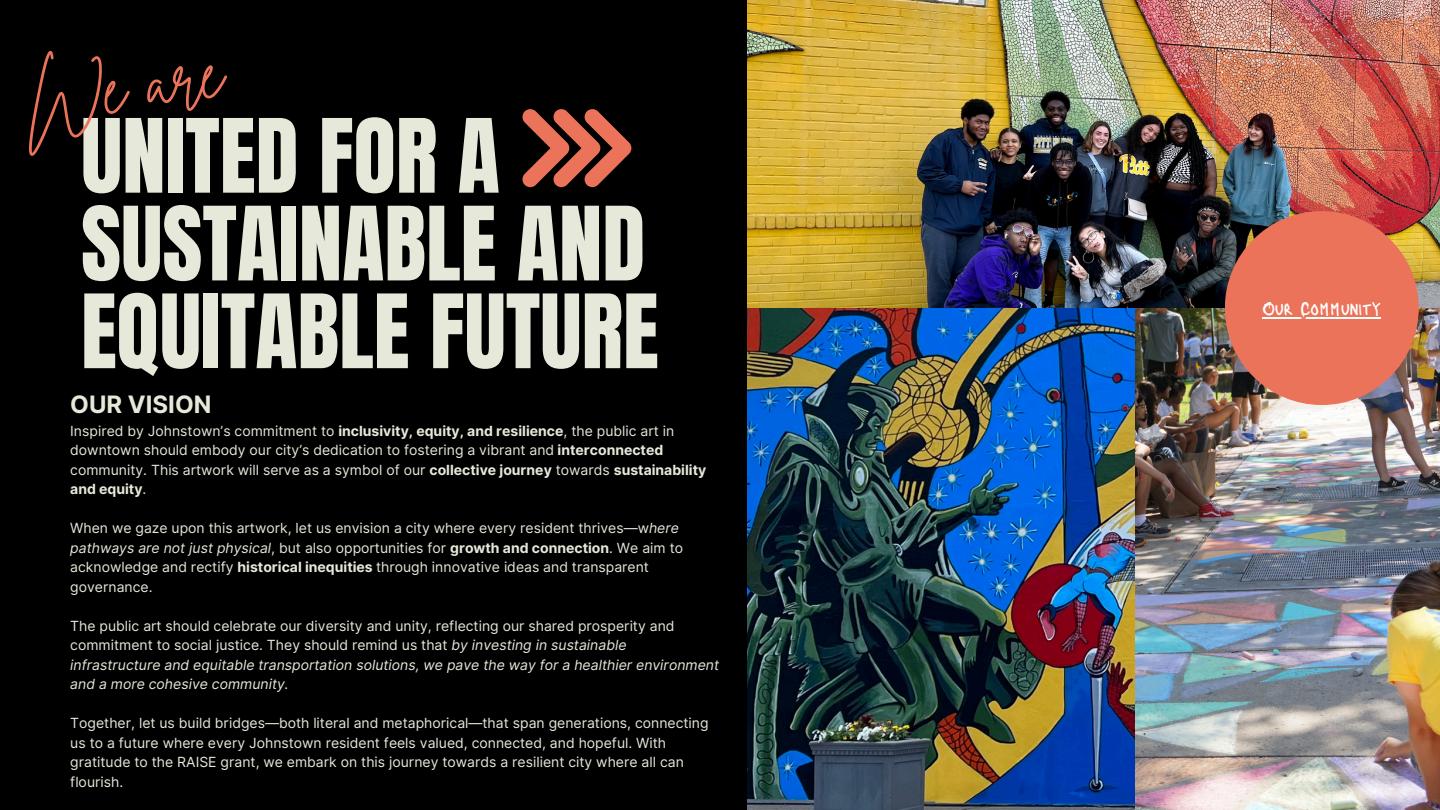
<style>
.page{position:relative;width:1440px;height:810px;background:#000}
.page>*{position:absolute;margin:0;border:0;box-sizing:border-box;transform-origin:0 0}
.t1{font:87px/87.8px "Anton";color:#e6e8da}
.t2{font:72px "Brittany Signature";color:#eb735a}
.t3{font:700 24px "Inter";color:#e6e8da}
.t4{font:18px "Lacquer";color:#fff}
.t5{font:14px/19.5px "Inter";color:#e6e8da}
.t6{font:italic 14px/19.5px "Inter";color:#e6e8da}
.s1{font-weight:700}
.s2{font-style:italic}
.s3{font-style:normal}
</style>
<div class="page">
<img style="left:748px;top:0;width:692px;height:308px">
<img style="left:1135px;top:308px;width:305px;height:502px">
<svg style="left:522px;top:109px;width:110px;height:78px"></svg>
<div style="left:1225px;top:211px;width:194px;height:194px;background:#eb735a;border-radius:50%"></div>
<hr style="left:1262px;top:317px;width:119px;height:1px;background:#fff">
<img style="left:748px;top:308px;width:387px;height:502px">
<p class="t2" style="left:14px;top:56px;width:204px;rotate:-9deg">We are</p>
<h2 class="t1" style="left:81px;top:114px;width:579px">UNITED FOR A<br>SUSTAINABLE AND<br>EQUITABLE FUTURE</h2>
<h4 class="t3" style="left:70px;top:390px;width:143px">OUR VISION</h4>
<p class="t5" style="left:70px;top:421px;width:638px">Inspired by Johnstown’s commitment to <span class="s1">inclusivity, equity, and resilience</span>, the public art in downtown should embody our city’s dedication to fostering a vibrant and <span class="s1">interconnected </span>community. This artwork will serve as a symbol of our <span class="s1">collective journey</span> towards <span class="s1">sustainability and equity</span>.</p>
<p class="t5" style="left:70px;top:518px;width:614px">When we gaze upon this artwork, let us envision a city where every resident thrives—w<span class="s2">here pathways are not just physical</span>, but also opportunities for <span class="s1">growth and connection</span>. We aim to acknowledge and rectify <span class="s1">historical inequities</span> through innovative ideas and transparent governance.</p>
<p class="t6" style="left:70px;top:616px;width:650px"><span class="s3">The public art should celebrate our diversity and unity, reflecting our shared prosperity and commitment to social justice. They should remind us that</span> by investing in sustainable infrastructure and equitable transportation solutions, we pave the way for a healthier environment and a more cohesive community.</p>
<p class="t5" style="left:70px;top:713px;width:640px">Together, let us build bridges—both literal and metaphorical—that span generations, connecting us to a future where every Johnstown resident feels valued, connected, and hopeful. With gratitude to the RAISE grant, we embark on this journey towards a resilient city where all can flourish.</p>
<p class="t4" style="left:1262px;top:297px;width:120px">OUR COMMUNITY</p>
</div>
